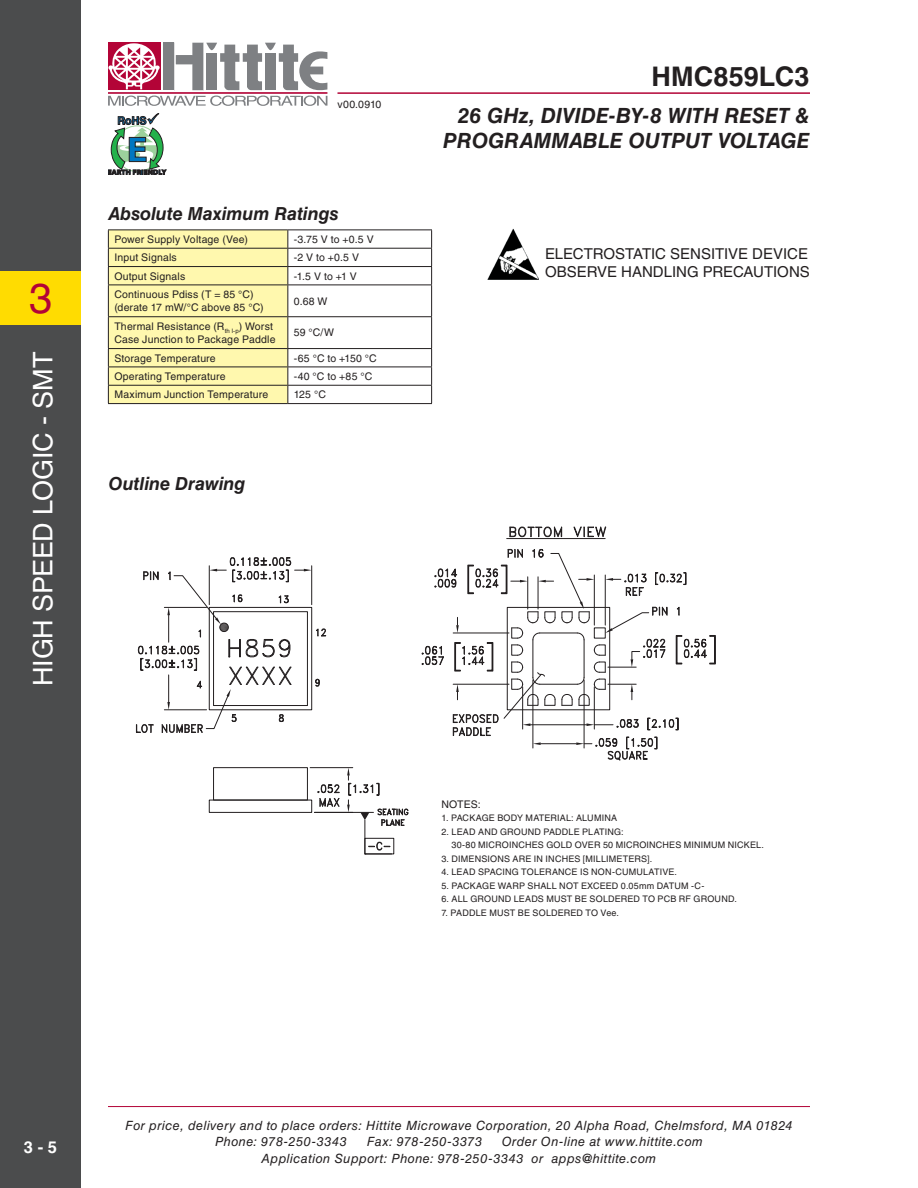
<style>
.page{position:relative;width:918px;height:1188px;background:#fff}
.page>*{position:absolute;margin:0;border:0;box-sizing:border-box;transform-origin:0 0}
.t1{font:42px "Helvetica LT Std";color:#b30437}
.t2{font:27px "Helvetica LT Std";letter-spacing:-.01em;color:#fff}
.t3{font:700 27px "Helvetica LT Std";letter-spacing:.005em;color:#231f20}
.t4{font:italic 700 21px/25.2px "Helvetica LT Std";color:#231f20;text-align:right}
.t5{font:italic 700 18px "Helvetica LT Std";letter-spacing:-.005em;color:#231f20}
.t6{font:700 16.5px "Helvetica LT Std";color:#fff}
.t7{font:15px/18px "Helvetica LT Std";letter-spacing:-.005em;color:#231f20}
.t8{font:italic 12.75px/16.5px "Helvetica LT Std";letter-spacing:.035em;color:#231f20}
.t9{font:10.5px/13.5px "Helvetica LT Std";letter-spacing:.015em;color:#231f20}
.t10{font:9px/13.5px "Helvetica LT Std";letter-spacing:.02em;color:#231f20}
</style>
<div class="page">
<hr style="left:108px;top:1106px;width:702px;height:1px;background:#b30437">
<hr style="left:338px;top:92px;width:472px;height:2px;background:#b30437">
<div style="left:163px;top:43px;width:11px;height:47px;background:#7e8083"></div>
<div style="left:108px;top:43px;width:52px;height:47px;background:#b30437"></div>
<hr style="left:108px;top:92px;width:219px;height:2px;background:#b30437">
<svg style="left:176px;top:43px;width:151px;height:47px"></svg>
<svg style="left:108px;top:96px;width:219px;height:10px"></svg>
<svg style="left:108px;top:43px;width:52px;height:46px"></svg>
<svg style="left:108px;top:113px;width:58px;height:62px"></svg>
<div style="left:0;top:0;width:81px;height:1188px;background:#4b4c4d"></div>
<div style="left:0;top:271px;width:81px;height:54px;background:#ffdc01"></div>
<img style="left:487px;top:228px;width:51px;height:52px">
<hr style="left:288px;top:230px;width:144px;height:1px;background:#231f20">
<hr style="left:288px;top:248px;width:144px;height:1px;background:#231f20">
<hr style="left:288px;top:266px;width:144px;height:1px;background:#231f20">
<svg style="left:431px;top:230px;width:1px;height:55px"></svg>
<hr style="left:288px;top:285px;width:144px;height:1px;background:#231f20">
<hr style="left:431px;top:285px;width:1px;height:31px;background:#231f20">
<hr style="left:288px;top:316px;width:144px;height:1px;background:#231f20">
<hr style="left:431px;top:317px;width:1px;height:31px;background:#231f20">
<hr style="left:288px;top:348px;width:144px;height:1px;background:#231f20">
<hr style="left:288px;top:367px;width:144px;height:1px;background:#231f20">
<hr style="left:288px;top:385px;width:144px;height:1px;background:#231f20">
<svg style="left:108px;top:230px;width:180px;height:173px;background:#f3eca6"></svg>
<svg style="left:431px;top:349px;width:1px;height:54px"></svg>
<hr style="left:108px;top:403px;width:180px;height:1px;background:#231f20">
<hr style="left:288px;top:403px;width:144px;height:1px;background:#231f20">
<svg style="left:509px;top:526px;width:54px;height:12px"></svg>
<svg style="left:573px;top:526px;width:34px;height:13px"></svg>
<hr style="left:507px;top:538px;width:98px;height:1px;background:#231f20">
<svg style="left:136px;top:557px;width:190px;height:176px"></svg>
<hr style="left:314px;top:812px;width:39px;height:1px;background:#231f20">
<hr style="left:310px;top:767px;width:43px;height:1px;background:#231f20">
<svg style="left:347px;top:768px;width:62px;height:86px"></svg>
<div style="left:209px;top:607px;width:103px;height:103px;border:1px solid #231f20"></div>
<div style="left:213px;top:767px;width:95px;height:33px;border:1px solid #231f20"></div>
<div style="left:209px;top:800px;width:103px;height:13px;border:1px solid #231f20"></div>
<div style="left:213px;top:611px;width:95px;height:95px;border:1px solid #231f20"></div>
<svg style="left:317px;top:784px;width:23px;height:23px"></svg>
<svg style="left:421px;top:548px;width:295px;height:213px"></svg>
<h1 class="t1" style="left:29px;top:274px;width:25px">3</h1>
<h2 class="t2" style="left:27px;top:686px;width:335px;rotate:-90deg">HIGH SPEED LOGIC - SMT</h2>
<p class="t9" style="left:338px;top:98px;width:45px">v00.0910</p>
<h3 class="t5" style="left:108px;top:202px;width:232px">Absolute Maximum Ratings</h3>
<p class="t9" style="left:114px;top:232px;width:135px">Power Supply Voltage (Vee)</p>
<p class="t9" style="left:294px;top:232px;width:81px">-3.75 V to +0.5 V</p>
<p class="t9" style="left:114px;top:251px;width:64px">Input Signals</p>
<p class="t9" style="left:294px;top:251px;width:67px">-2 V to +0.5 V</p>
<p class="t9" style="left:114px;top:269px;width:72px">Output Signals</p>
<p class="t9" style="left:294px;top:269px;width:65px">-1.5 V to +1 V</p>
<p class="t9" style="left:114px;top:287px;width:151px">Continuous Pdiss (T = 85 °C) (derate 17 mW/°C above 85 °C)</p>
<p class="t9" style="left:294px;top:294px;width:35px">0.68 W</p>
<p class="t9" style="left:114px;top:319px;width:163px">Thermal Resistance (R<sub>th</sub> <sub>l-p</sub>) Worst<br>Case Junction to Package Paddle</p>
<p class="t9" style="left:294px;top:326px;width:42px">59 °C/W</p>
<p class="t9" style="left:114px;top:351px;width:103px">Storage Temperature</p>
<p class="t9" style="left:294px;top:351px;width:85px">-65 °C to +150 °C</p>
<p class="t9" style="left:114px;top:369px;width:113px">Operating Temperature</p>
<p class="t9" style="left:294px;top:369px;width:80px">-40 °C to +85 °C</p>
<p class="t9" style="left:114px;top:388px;width:155px">Maximum Junction Temperature</p>
<p class="t9" style="left:294px;top:388px;width:34px">125 °C</p>
<h3 class="t5" style="left:109px;top:473px;width:138px">Outline Drawing</h3>
<h2 class="t3" style="left:652px;top:60px;width:160px">HMC859LC3</h2>
<h3 class="t4" style="left:443px;top:103px;width:368px">26 GHz, DIVIDE-BY-8 WITH RESET &amp;<br>PROGRAMMABLE OUTPUT VOLTAGE</h3>
<h3 class="t7" style="left:545px;top:244px;width:266px">ELECTROSTATIC SENSITIVE DEVICE<br>OBSERVE HANDLING PRECAUTIONS</h3>
<p class="t9" style="left:441px;top:797px;width:41px">NOTES:</p>
<p class="t10" style="left:441px;top:811px;width:177px">1. PACKAGE BODY MATERIAL: ALUMINA</p>
<p class="t10" style="left:451px;top:825px;width:314px;text-indent:-10px">2. LEAD AND GROUND PADDLE PLATING:<br>30-80 MICROINCHES GOLD OVER 50 MICROINCHES MINIMUM NICKEL.</p>
<p class="t10" style="left:441px;top:852px;width:212px">3. DIMENSIONS ARE IN INCHES [MILLIMETERS].</p>
<p class="t10" style="left:441px;top:865px;width:237px">4. LEAD SPACING TOLERANCE IS NON-CUMULATIVE.</p>
<p class="t10" style="left:441px;top:879px;width:264px">5. PACKAGE WARP SHALL NOT EXCEED 0.05mm DATUM -C-</p>
<p class="t10" style="left:441px;top:892px;width:297px">6. ALL GROUND LEADS MUST BE SOLDERED TO PCB RF GROUND.</p>
<p class="t10" style="left:441px;top:906px;width:179px">7. PADDLE MUST BE SOLDERED TO Vee.</p>
<h3 class="t6" style="left:24px;top:1138px;width:35px">3 - 5</h3>
<p class="t8" style="left:215px;top:1117px;width:579px;text-indent:-90px">For price, delivery and to place orders: Hittite Microwave Corporation, 20 Alpha Road, Chelmsford, MA 01824<br>Phone: 978-250-3343</p>
<p class="t8" style="left:262px;top:1133px;width:443px;text-indent:240px">Order On-line at www.hittite.com<br>Application Support: Phone: 978-250-3343 or apps@hittite.com</p>
<p class="t8" style="left:367px;top:1133px;width:117px">Fax: 978-250-3373</p>
</div>
